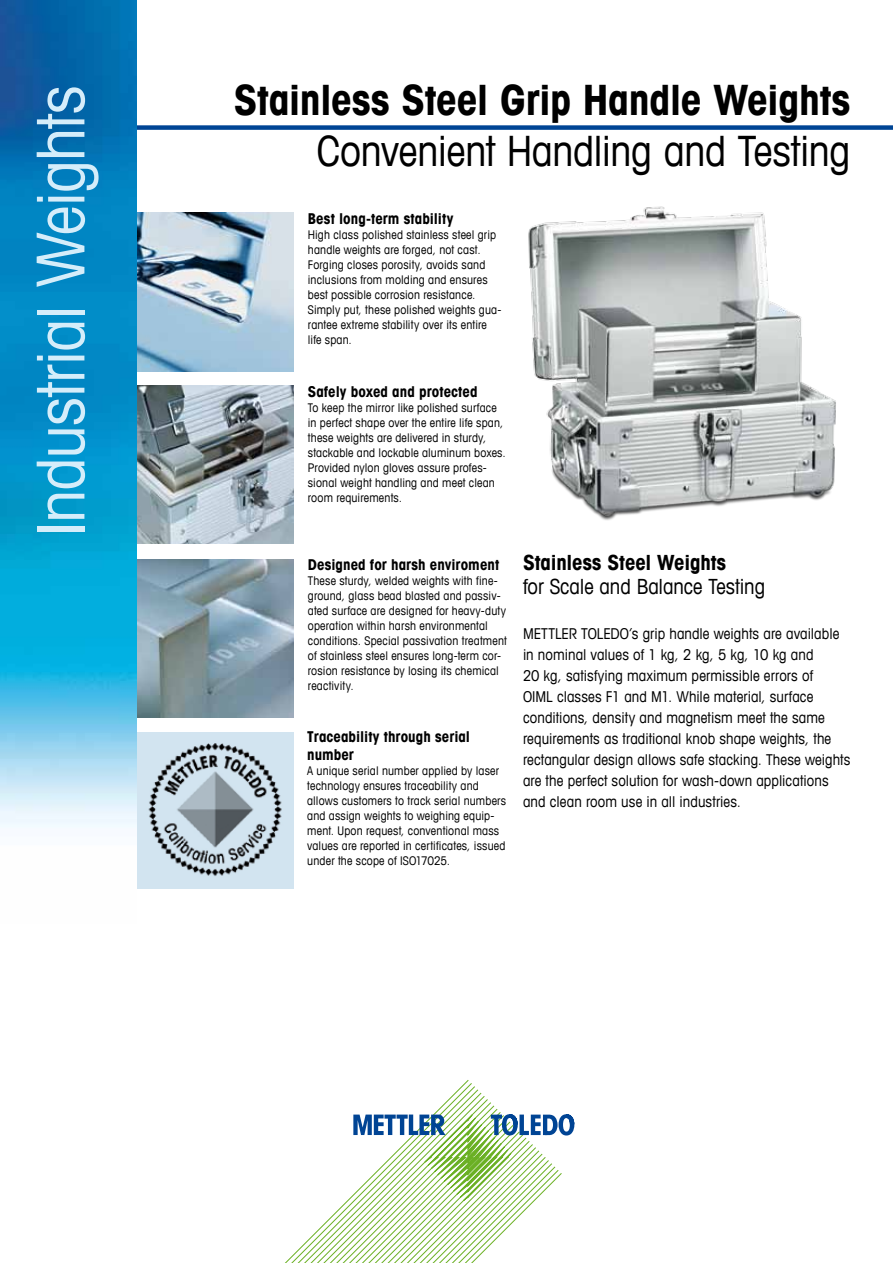
<style>
.page{position:relative;width:893px;height:1263px;background:#fff}
.page>*{position:absolute;margin:0;border:0;box-sizing:border-box;transform-origin:0 0}
.t1{font:condensed 66px "Avant Garde Com";letter-spacing:-.015em;color:#d5edfa}
.t2{font:700 condensed 42px "Avant Garde Com";letter-spacing:-.01em;color:#000}
.t3{font:condensed 42px "Avant Garde Com";letter-spacing:-.01em;color:#000}
.t4{font:condensed 21px "Avant Garde Com";letter-spacing:-.005em;color:#000}
.t5{font:700 condensed 21px "Avant Garde Com";letter-spacing:-.005em;color:#000}
.t6{font:condensed 15px/21px "Avant Garde Com";letter-spacing:.005em;color:#000}
.t7{font:700 condensed 15px/18px "Avant Garde Com";letter-spacing:.005em;color:#000}
.t8{font:condensed 12px/15px "Avant Garde Com";letter-spacing:.015em;color:#000}
</style>
<div class="page">
<img style="left:136px;top:559px;width:157px;height:158px">
<img style="left:136px;top:213px;width:157px;height:158px">
<img style="left:136px;top:386px;width:157px;height:158px">
<div style="left:133px;top:732px;width:160px;height:157px;background:#d2e4f0"></div>
<img style="left:148px;top:743px;width:134px;height:133px">
<div style="left:111px;top:125px;width:782px;height:5px;background:#004595"></div>
<img style="left:0;top:0;width:136px;height:889px">
<svg style="left:285px;top:1080px;width:250px;height:183px"></svg>
<svg style="left:353px;top:1114px;width:221px;height:87px"></svg>
<img style="left:528px;top:206px;width:308px;height:314px">
<h1 class="t1" style="left:20px;top:536px;width:452px;rotate:-90deg">Industrial Weights</h1>
<h2 class="t2" style="left:234px;top:73px;width:618px">Stainless Steel Grip Handle Weights</h2>
<h2 class="t3" style="left:317px;top:125px;width:535px">Convenient Handling and Testing</h2>
<p class="t7" style="left:308px;top:209px;width:147px">Best long-term stability</p>
<p class="t8" style="left:308px;top:226px;width:194px">High class polished stainless steel grip handle weights are forged, not cast.<br>Forging closes porosity, avoids sand inclusions from molding and ensures best possible corrosion resistance.<br>Simply put, these polished weights gua&shy;rantee extreme stability over its entire life span.</p>
<p class="t7" style="left:308px;top:382px;width:171px">Safely boxed and protected</p>
<p class="t8" style="left:308px;top:399px;width:199px">To keep the mirror like polished surface in perfect shape over the entire life span, these weights are delivered in sturdy, stackable and lockable aluminum boxes.<br>Provided nylon gloves assure profes&shy;sional weight handling and meet clean room requirements.</p>
<p class="t7" style="left:308px;top:555px;width:193px">Designed for harsh enviroment</p>
<p class="t8" style="left:308px;top:573px;width:200px">These sturdy, welded weights with fine&shy;ground, glass bead blasted and passiv&shy;ated surface are designed for heavy-duty operation within harsh environmental conditions. Special passivation treatment of stainless steel ensures long-term cor&shy;rosion resistance by losing its chemical reactivity.</p>
<p class="t7" style="left:307px;top:727px;width:164px">Traceability through serial number</p>
<p class="t8" style="left:307px;top:763px;width:200px">A unique serial number applied by laser technology ensures traceability and allows customers to track serial numbers and assign weights to weighing equip&shy;ment. Upon request, conventional mass values are reported in certificates, issued under the scope of ISO17025.</p>
<h3 class="t5" style="left:523px;top:549px;width:205px">Stainless Steel Weights</h3>
<h3 class="t4" style="left:523px;top:574px;width:244px">for Scale and Balance Testing</h3>
<p class="t6" style="left:523px;top:623px;width:329px">METTLER TOLEDO’s grip handle weights are available in nominal values of 1 kg, 2 kg, 5 kg, 10 kg and<br>20 kg, satisfying maximum permissible errors of<br>OIML classes F1 and M1. While material, surface conditions, density and magnetism meet the same requirements as traditional knob shape weights, the rectangular design allows safe stacking. These weights are the perfect solution for wash-down applications and clean room use in all industries.</p>
</div>
